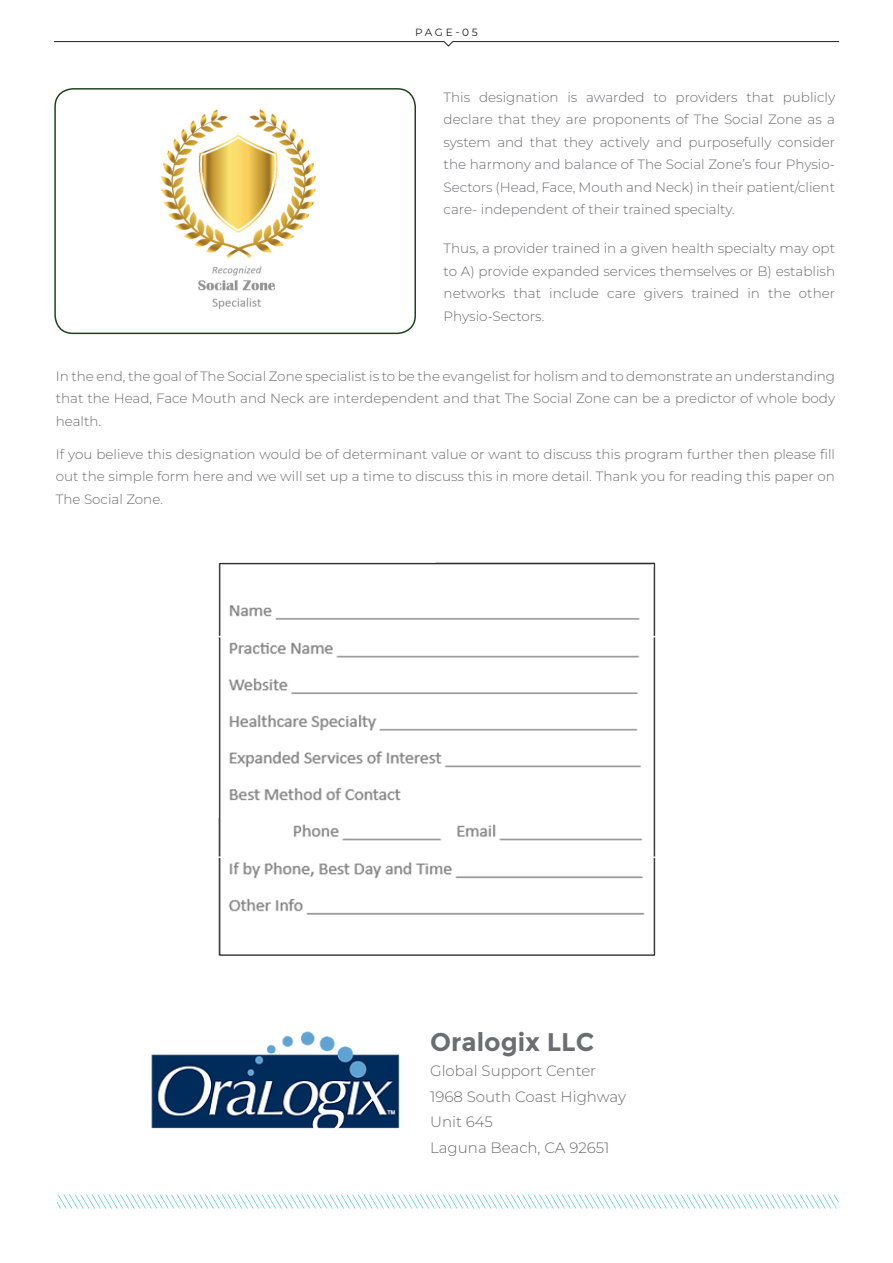
<style>
.page{position:relative;width:893px;height:1263px;background:#fff}
.page>*{position:absolute;margin:0;border:0;box-sizing:border-box;transform-origin:0 0}
.t1{font:700 25.5px "Montserrat";color:#6c6d70}
.t2{font:300 15px "Montserrat";color:#6c6d70}
.t3{font:300 13.5px/22.5px "Montserrat";color:#6c6d70;text-align:justify}
.t4{font:10.5px "Montserrat";letter-spacing:.245em;color:#231f20}
</style>
<div class="page">
<svg style="left:54px;top:41px;width:785px;height:5px"></svg>
<svg style="left:57px;top:1194px;width:782px;height:14px"></svg>
<img style="left:56px;top:89px;width:359px;height:243px">
<div style="left:54px;top:88px;width:362px;height:246px;border:2px solid #1d431d;border-radius:18px"></div>
<img style="left:218px;top:562px;width:438px;height:394px">
<img style="left:151px;top:1031px;width:249px;height:98px">
<p class="t4" style="left:415px;top:25px;width:64px">PAGE-05</p>
<p class="t3" style="left:444px;top:85px;width:393px">This designation is awarded to providers that publicly declare that they are proponents of The Social Zone as a system and that they actively and purposefully consider the harmony and balance of The Social Zone’s four Physio-Sectors (Head, Face, Mouth and Neck) in their patient/client care- independent of their trained specialty.</p>
<p class="t3" style="left:444px;top:237px;width:393px">Thus, a provider trained in a given health specialty may opt to A) provide expanded services themselves or B) establish networks that include care givers trained in the other Physio-Sectors.</p>
<p class="t3" style="left:56px;top:364px;width:781px">In the end, the goal of The Social Zone specialist is to be the evangelist for holism and to demonstrate an understanding that the Head, Face Mouth and Neck are interdependent and that The Social Zone can be a predictor of whole body health.</p>
<p class="t3" style="left:56px;top:442px;width:781px">If you believe this designation would be of determinant value or want to discuss this program further then please fill out the simple form here and we will set up a time to discuss this in more detail. Thank you for reading this paper on The Social Zone.</p>
<p class="t1" style="left:430px;top:1027px;width:166px">Oralogix LLC</p>
<p class="t2" style="left:430px;top:1061px;width:168px">Global Support Center</p>
<p class="t2" style="left:430px;top:1086px;width:197px">1968 South Coast Highway</p>
<p class="t2" style="left:430px;top:1112px;width:64px">Unit 645</p>
<p class="t2" style="left:430px;top:1137px;width:181px">Laguna Beach, CA 92651</p>
</div>
